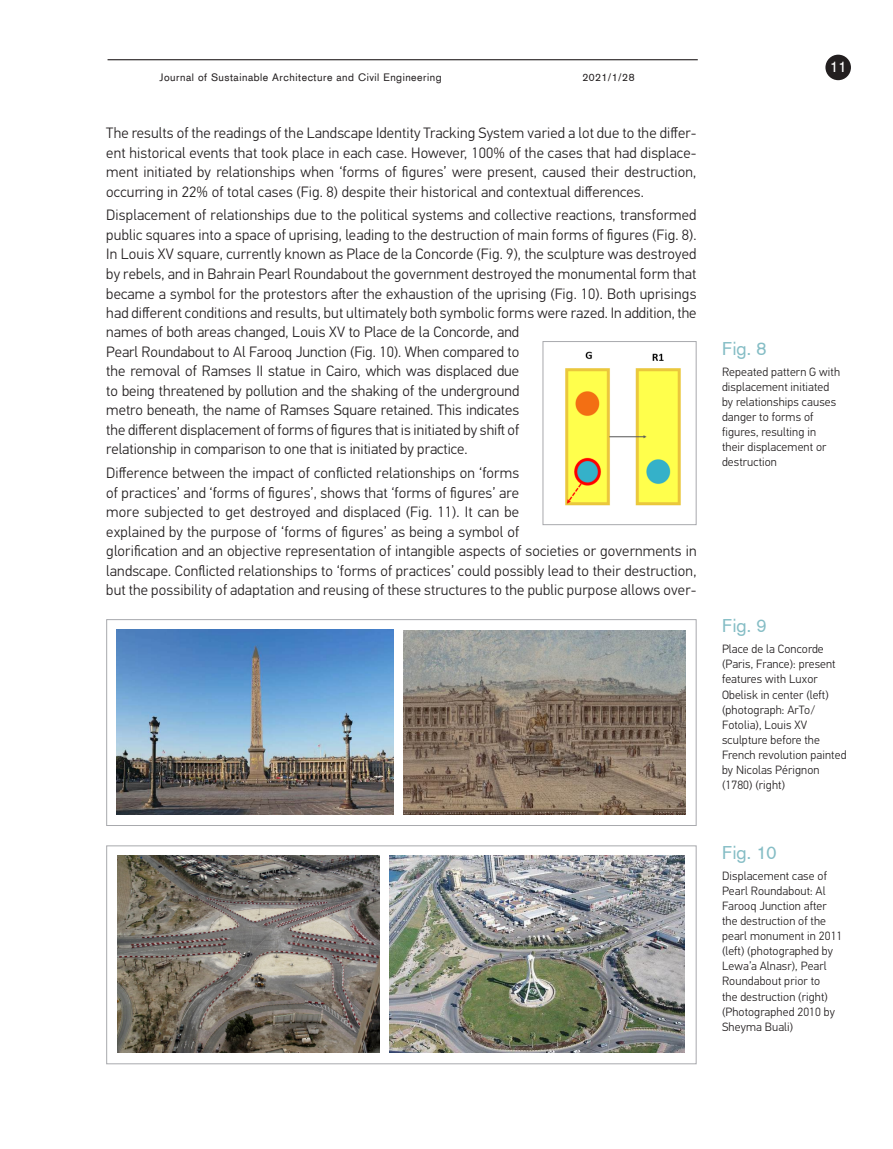
<style>
.page{position:relative;width:893px;height:1149px;background:#fff}
.page>*{position:absolute;margin:0;border:0;box-sizing:border-box;transform-origin:0 0}
.Fig_pav{font:18px "Akzidenz Grotesk";color:#85bdc5}
.pagrindinis{font:300 15px/19.5px "PF Din Text Pro";letter-spacing:.01em;color:#231f20;text-align:justify}
.t1{font:15px "Akzidenz Grotesk";color:#fff}
.FIG_tekstas{font:300 12px/15px "PF Din Text Pro";letter-spacing:.01em;color:#231f20}
.t2{font:10.5px "Akzidenz Grotesk";letter-spacing:.05em;color:#231f20}
</style>
<div class="page">
<hr style="left:108px;top:59px;width:590px;height:1px;background:#231f20">
<div style="left:825px;top:55px;width:26px;height:25px;background:#231f20;border-radius:50%"></div>
<img style="left:565px;top:351px;width:116px;height:155px">
<div style="left:543px;top:341px;width:153px;height:184px;border:1px solid #a8a9ad"></div>
<img style="left:117px;top:629px;width:277px;height:185px">
<img style="left:404px;top:630px;width:281px;height:184px">
<div style="left:106px;top:619px;width:590px;height:206px;border:1px solid #a8a9ad"></div>
<img style="left:118px;top:855px;width:262px;height:197px">
<img style="left:389px;top:855px;width:295px;height:197px">
<div style="left:106px;top:845px;width:590px;height:218px;border:1px solid #a8a9ad"></div>
<p class="t2" style="left:159px;top:70px;width:284px">Journal of Sustainable Architecture and Civil Engineering</p>
<p class="t2" style="left:582px;top:70px;width:54px">2021/1/28</p>
<p class="pagrindinis" style="left:106px;top:123px;width:592px">The results of the readings of the Landscape Identity Tracking System varied a lot due to the differ&shy;ent historical events that took place in each case. However, 100% of the cases that had displace&shy;ment initiated by relationships when ‘forms of figures’ were present, caused their destruction, occurring in 22% of total cases (Fig. 8) despite their historical and contextual differences.</p>
<p class="pagrindinis" style="left:106px;top:206px;width:592px">Displacement of relationships due to the political systems and collective reactions, transformed public squares into a space of uprising, leading to the destruction of main forms of figures (Fig. 8).<br>In Louis XV square, currently known as Place de la Concorde (Fig. 9), the sculpture was destroyed by rebels, and in Bahrain Pearl Roundabout the government destroyed the monumental form that became a symbol for the protestors after the exhaustion of the uprising (Fig. 10). Both uprisings had different conditions and results, but ultimately both symbolic forms were razed. In addition, the</p>
<p class="pagrindinis" style="left:106px;top:322px;width:414px">names of both areas changed, Louis XV to Place de la Concorde, and Pearl Roundabout to Al Farooq Junction (Fig. 10). When compared to the removal of Ramses II statue in Cairo, which was displaced due to being threatened by pollution and the shaking of the underground metro beneath, the name of Ramses Square retained. This indicates the different displacement of forms of figures that is initiated by shift of relationship in comparison to one that is initiated by practice.</p>
<p class="pagrindinis" style="left:106px;top:463px;width:414px">Difference between the impact of conflicted relationships on ‘forms of practices’ and ‘forms of figures’, shows that ‘forms of figures’ are more subjected to get destroyed and displaced (Fig. 11). It can be explained by the purpose of ‘forms of figures’ as being a symbol of</p>
<p class="pagrindinis" style="left:106px;top:541px;width:592px">glorification and an objective representation of intangible aspects of societies or governments in landscape. Conflicted relationships to ‘forms of practices’ could possibly lead to their destruction, but the possibility of adaptation and reusing of these structures to the public purpose allows over-</p>
<p class="t1" style="left:830px;top:56px;width:18px">11</p>
<p class="Fig_pav" style="left:722px;top:336px;width:46px">Fig. 8</p>
<p class="FIG_tekstas" style="left:722px;top:364px;width:120px">Repeated pattern G with displacement initiated by relationships causes danger to forms of figures, resulting in their displacement or destruction</p>
<p class="Fig_pav" style="left:722px;top:614px;width:46px">Fig. 9</p>
<p class="FIG_tekstas" style="left:722px;top:641px;width:126px">Place de la Concorde (Paris, France): present features with Luxor<br>Obelisk in center (left) (photograph: ArTo/<br>Fotolia), Louis XV sculpture before the<br>French revolution painted by Nicolas Pérignon (1780) (right)</p>
<p class="Fig_pav" style="left:722px;top:840px;width:56px">Fig. 10</p>
<p class="FIG_tekstas" style="left:722px;top:868px;width:122px">Displacement case of<br>Pearl Roundabout: Al<br>Farooq Junction after the destruction of the pearl monument in 2011 (left) (photographed by<br>Lewa’a Alnasr), Pearl<br>Roundabout prior to<br>the destruction (right) (Photographed 2010 by<br>Sheyma Buali)</p>
</div>
